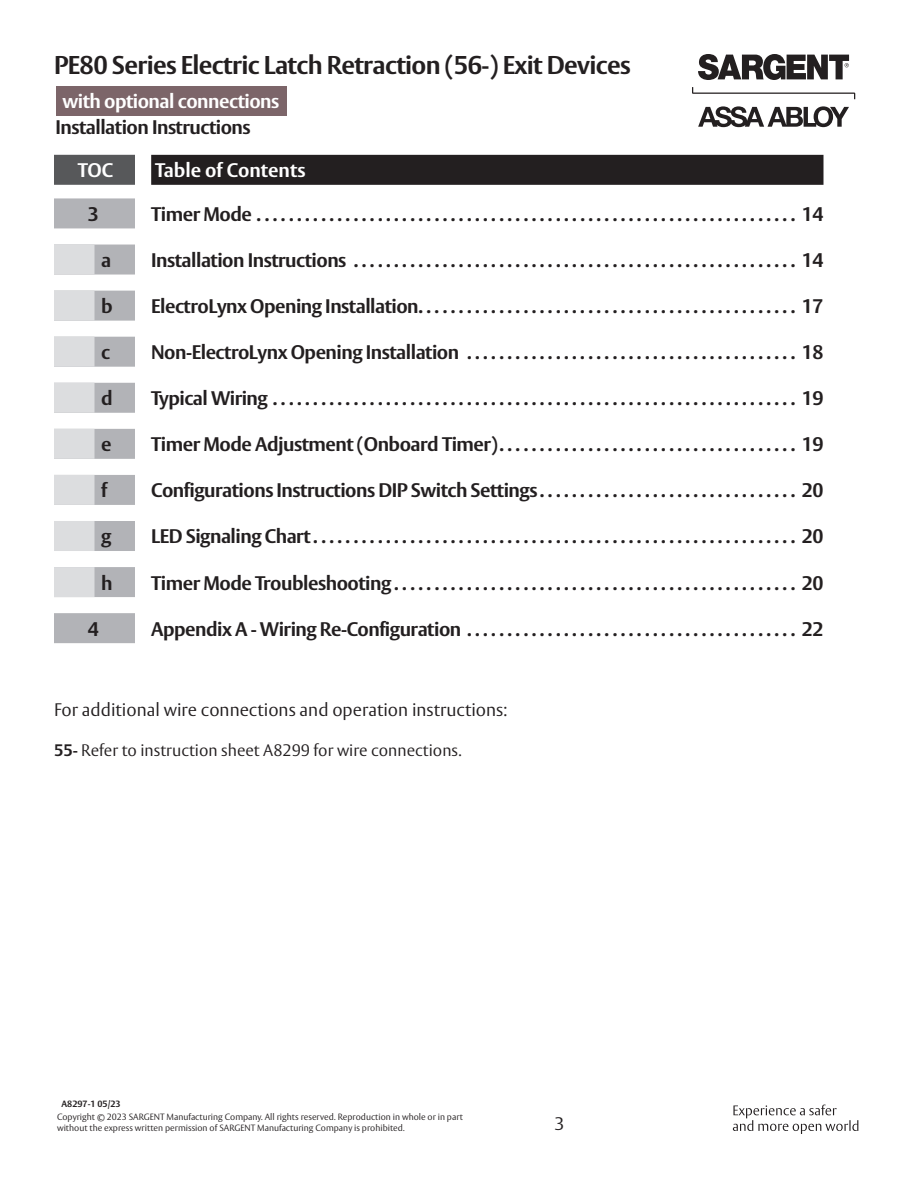
<style>
.page{position:relative;width:918px;height:1188px;background:#fff}
.page>*{position:absolute;margin:0;border:0;box-sizing:border-box;transform-origin:0 0}
.t1{font:700 25.5px "ASSA Vesta";letter-spacing:-.025em;color:#231f20}
.TOC2{font:700 19.5px "ASSA Vesta";letter-spacing:-.025em;color:#231f20}
.t2{font:700 19.5px "ASSA Vesta";letter-spacing:-.025em;color:#fff}
.t3{font:700 19.5px "ASSA Vesta";color:#fff}
.t4{font:300 18px "ASSA Vesta";color:#231f20}
.t5{font:300 16.5px "ASSA Vesta";color:#231f20}
.t6{font:300 9px/10.8px "ASSA Vesta";color:#231f20}
.t7{font:700 9px "ASSA Vesta";color:#231f20}
.s1{font-weight:700}
</style>
<div class="page">
<svg style="left:733px;top:1105px;width:125px;height:29px"></svg>
<div style="left:56px;top:86px;width:231px;height:30px;background:#7c6569"></div>
<svg style="left:692px;top:87px;width:163px;height:12px"></svg>
<svg style="left:698px;top:106px;width:151px;height:21px"></svg>
<svg style="left:698px;top:54px;width:151px;height:26px"></svg>
<div style="left:54px;top:155px;width:81px;height:30px;background:#57585a"></div>
<div style="left:151px;top:155px;width:673px;height:30px;background:#231f20"></div>
<div style="left:54px;top:198px;width:81px;height:30px;background:#b2b3b7"></div>
<div style="left:54px;top:245px;width:81px;height:30px;background:#b2b3b7"></div>
<div style="left:54px;top:245px;width:40px;height:30px;background:#dcdddf"></div>
<div style="left:54px;top:291px;width:81px;height:30px;background:#b2b3b7"></div>
<div style="left:54px;top:291px;width:40px;height:30px;background:#dcdddf"></div>
<div style="left:54px;top:337px;width:81px;height:30px;background:#b2b3b7"></div>
<div style="left:54px;top:337px;width:40px;height:30px;background:#dcdddf"></div>
<div style="left:54px;top:383px;width:81px;height:30px;background:#b2b3b7"></div>
<div style="left:54px;top:383px;width:40px;height:30px;background:#dcdddf"></div>
<div style="left:54px;top:429px;width:81px;height:30px;background:#b2b3b7"></div>
<div style="left:54px;top:429px;width:40px;height:30px;background:#dcdddf"></div>
<div style="left:54px;top:475px;width:81px;height:30px;background:#b2b3b7"></div>
<div style="left:54px;top:475px;width:40px;height:30px;background:#dcdddf"></div>
<div style="left:54px;top:521px;width:81px;height:30px;background:#b2b3b7"></div>
<div style="left:54px;top:521px;width:40px;height:30px;background:#dcdddf"></div>
<div style="left:54px;top:567px;width:81px;height:30px;background:#b2b3b7"></div>
<div style="left:54px;top:567px;width:40px;height:30px;background:#dcdddf"></div>
<div style="left:54px;top:613px;width:81px;height:30px;background:#b2b3b7"></div>
<h1 class="t1" style="left:54px;top:49px;width:578px">PE80 Series Electric Latch Retraction (56-) Exit Devices</h1>
<p class="t2" style="left:63px;top:89px;width:218px">with optional connections</p>
<p class="TOC2" style="left:56px;top:115px;width:197px">Installation Instructions</p>
<p class="t2" style="left:78px;top:158px;width:37px">TOC</p>
<p class="t3" style="left:155px;top:158px;width:152px">Table of Contents</p>
<p class="TOC2" style="left:88px;top:202px;width:13px">3</p>
<p class="TOC2" style="left:151px;top:202px;width:674px">Timer Mode . . . . . . . . . . . . . . . . . . . . . . . . . . . . . . . . . . . . . . . . . . . . . . . . . . . . . . . . . . . . . . . . . . . 14</p>
<p class="TOC2" style="left:101px;top:248px;width:12px">a</p>
<p class="TOC2" style="left:151px;top:248px;width:674px">Installation Instructions . . . . . . . . . . . . . . . . . . . . . . . . . . . . . . . . . . . . . . . . . . . . . . . . . . . . . . . 14</p>
<p class="TOC2" style="left:101px;top:294px;width:13px">b</p>
<p class="TOC2" style="left:151px;top:294px;width:674px">ElectroLynx Opening Installation............................................... 17</p>
<p class="TOC2" style="left:101px;top:340px;width:11px">c</p>
<p class="TOC2" style="left:151px;top:340px;width:674px">Non-ElectroLynx Opening Installation . . . . . . . . . . . . . . . . . . . . . . . . . . . . . . . . . . . . . . . . . 18</p>
<p class="TOC2" style="left:101px;top:386px;width:13px">d</p>
<p class="TOC2" style="left:151px;top:386px;width:674px">Typical Wiring . . . . . . . . . . . . . . . . . . . . . . . . . . . . . . . . . . . . . . . . . . . . . . . . . . . . . . . . . . . . . . . . . 19</p>
<p class="TOC2" style="left:101px;top:432px;width:12px">e</p>
<p class="TOC2" style="left:151px;top:432px;width:674px">Timer Mode Adjustment (Onboard Timer) . . . . . . . . . . . . . . . . . . . . . . . . . . . . . . . . . . . . . 19</p>
<p class="TOC2" style="left:101px;top:479px;width:8px">f</p>
<p class="TOC2" style="left:151px;top:479px;width:674px">Configurations Instructions DIP Switch Settings . . . . . . . . . . . . . . . . . . . . . . . . . . . . . . . . 20</p>
<p class="TOC2" style="left:101px;top:525px;width:12px">g</p>
<p class="TOC2" style="left:151px;top:525px;width:674px">LED Signaling Chart . . . . . . . . . . . . . . . . . . . . . . . . . . . . . . . . . . . . . . . . . . . . . . . . . . . . . . . . . . . . 20</p>
<p class="TOC2" style="left:101px;top:571px;width:13px">h</p>
<p class="TOC2" style="left:151px;top:571px;width:674px">Timer Mode Troubleshooting . . . . . . . . . . . . . . . . . . . . . . . . . . . . . . . . . . . . . . . . . . . . . . . . . . 20</p>
<p class="TOC2" style="left:88px;top:617px;width:13px">4</p>
<p class="TOC2" style="left:151px;top:617px;width:674px">Appendix A - Wiring Re-Configuration . . . . . . . . . . . . . . . . . . . . . . . . . . . . . . . . . . . . . . . . . 22</p>
<p class="t4" style="left:54px;top:699px;width:455px">For additional wire connections and operation instructions:</p>
<p class="t5" style="left:54px;top:740px;width:409px"><span class="s1">55-</span> Refer to instruction sheet A8299 for wire connections.</p>
<p class="t7" style="left:62px;top:1098px;width:61px">A8297-1 05/23</p>
<p class="t6" style="left:57px;top:1112px;width:407px">Copyright © 2023 SARGENT Manufacturing Company. All rights reserved. Reproduction in whole or in part without the express written permission of SARGENT Manufacturing Company is prohibited.</p>
<p class="t4" style="left:554px;top:1113px;width:12px">3</p>
</div>
